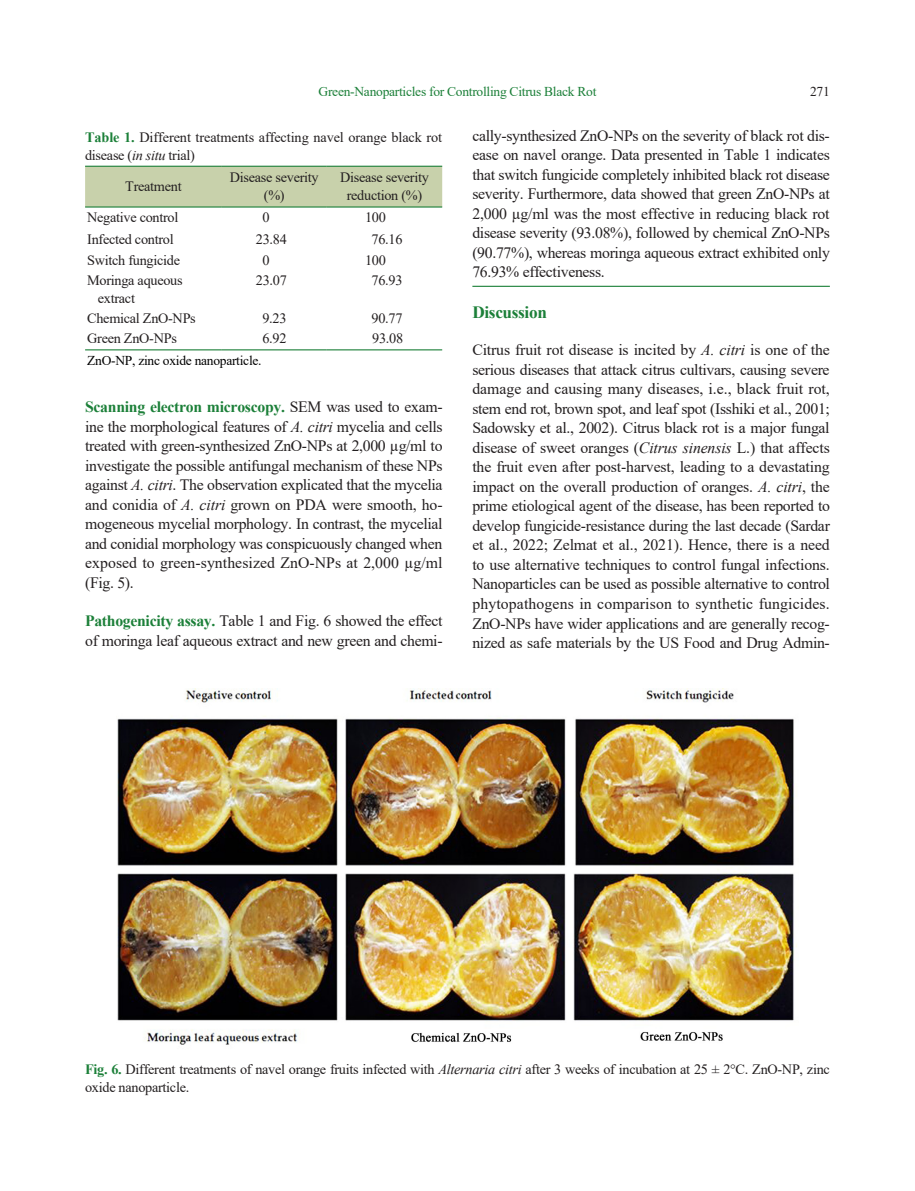
<style>
.page{position:relative;width:915px;height:1191px;background:#fff}
.page>*{position:absolute;margin:0;border:0;box-sizing:border-box;transform-origin:0 0}
.본문대{font:700 17.25px "Times New Roman";letter-spacing:-.02em;color:#1c8039}
.본문중{font:15.75px/19.5px "Times New Roman";letter-spacing:-.02em;color:#231f20;text-align:justify}
.본문-1{font:15.75px/19.5px "Times New Roman";letter-spacing:-.02em;color:#231f20;text-align:justify}
.그림표설명{font:14.25px/18px "Times New Roman";letter-spacing:-.02em;color:#231f20}
.표내용{font:14.25px/18px "Times New Roman";letter-spacing:-.02em;color:#231f20;text-align:center}
.표내용_왼쪽정렬_2줄{font:14.25px/18px "Times New Roman";letter-spacing:-.02em;color:#231f20}
.t1{font:13.5px "Times New Roman";letter-spacing:-.02em;color:#1c8039}
.표밑설명{font:13.5px "Times New Roman";letter-spacing:-.02em;color:#000}
.t2{font:13.5px "Times New Roman";color:#231f20}
.s1{font-weight:700;color:#1c8039}
.s2{font-style:italic}
</style>
<div class="page">
<hr style="left:472px;top:286px;width:357px;height:1px;background:#1c8039">
<div style="left:85px;top:167px;width:357px;height:39px;background:#c8d1ab"></div>
<hr style="left:85px;top:166px;width:137px;height:1px;background:#1c8039">
<hr style="left:222px;top:166px;width:104px;height:1px;background:#1c8039">
<hr style="left:326px;top:166px;width:116px;height:1px;background:#1c8039">
<hr style="left:85px;top:206px;width:137px;height:2px;background:#1c8039">
<hr style="left:222px;top:206px;width:104px;height:2px;background:#1c8039">
<hr style="left:326px;top:206px;width:116px;height:2px;background:#1c8039">
<hr style="left:85px;top:349px;width:137px;height:1px;background:#1c8039">
<hr style="left:222px;top:349px;width:104px;height:1px;background:#1c8039">
<hr style="left:326px;top:349px;width:116px;height:1px;background:#1c8039">
<img style="left:117px;top:688px;width:680px;height:357px">
<p class="t1" style="left:318px;top:82px;width:279px">Green-Nanoparticles for Controlling Citrus Black Rot</p>
<p class="t2" style="left:809px;top:82px;width:21px">271</p>
<p class="그림표설명" style="left:85px;top:127px;width:358px"><span class="s1">Table 1.</span> Different treatments affecting navel orange black rot disease (<span class="s2">in situ</span> trial)</p>
<p class="표내용" style="left:125px;top:177px;width:58px">Treatment</p>
<p class="표내용" style="left:230px;top:168px;width:90px">Disease severity (%)</p>
<p class="표내용" style="left:340px;top:168px;width:90px">Disease severity reduction (%)</p>
<p class="표내용_왼쪽정렬_2줄" style="left:87px;top:208px;width:93px">Negative control</p>
<p class="표내용" style="left:262px;top:208px;width:9px">0</p>
<p class="표내용" style="left:365px;top:208px;width:22px">100</p>
<p class="표내용_왼쪽정렬_2줄" style="left:87px;top:229px;width:88px">Infected control</p>
<p class="표내용" style="left:256px;top:229px;width:32px">23.84</p>
<p class="표내용" style="left:371px;top:229px;width:32px">76.16</p>
<p class="표내용_왼쪽정렬_2줄" style="left:87px;top:251px;width:94px">Switch fungicide</p>
<p class="표내용" style="left:262px;top:251px;width:9px">0</p>
<p class="표내용" style="left:365px;top:251px;width:22px">100</p>
<p class="표내용_왼쪽정렬_2줄" style="left:98px;top:270px;width:86px;text-indent:-11px">Moringa aqueous extract</p>
<p class="표내용" style="left:256px;top:270px;width:32px">23.07</p>
<p class="표내용" style="left:371px;top:270px;width:32px">76.93</p>
<p class="표내용_왼쪽정렬_2줄" style="left:87px;top:308px;width:110px">Chemical ZnO-NPs</p>
<p class="표내용" style="left:262px;top:308px;width:26px">9.23</p>
<p class="표내용" style="left:371px;top:308px;width:32px">90.77</p>
<p class="표내용" style="left:87px;top:329px;width:91px">Green ZnO-NPs</p>
<p class="표내용" style="left:262px;top:329px;width:26px">6.92</p>
<p class="표내용" style="left:372px;top:329px;width:32px">93.08</p>
<p class="표밑설명" style="left:87px;top:351px;width:176px">ZnO-NP, zinc oxide nanoparticle.</p>
<p class="본문중" style="left:85px;top:397px;width:359px"><span class="s1">Scanning electron microscopy.</span> SEM was used to exam&shy;ine the morphological features of <span class="s2">A. citri</span> mycelia and cells treated with green-synthesized ZnO-NPs at 2,000 µg/ml to investigate the possible antifungal mechanism of these NPs against <span class="s2">A. citri</span>. The observation explicated that the mycelia and conidia of <span class="s2">A. citri</span> grown on PDA were smooth, ho&shy;mogeneous mycelial morphology. In contrast, the mycelial and conidial morphology was conspicuously changed when exposed to green-synthesized ZnO-NPs at 2,000 µg/ml (Fig. 5).</p>
<p class="본문중" style="left:85px;top:611px;width:359px"><span class="s1">Pathogenicity assay.</span> Table 1 and Fig. 6 showed the effect of moringa leaf aqueous extract and new green and chemi-</p>
<p class="본문중" style="left:472px;top:125px;width:359px">cally-synthesized ZnO-NPs on the severity of black rot dis&shy;ease on navel orange. Data presented in Table 1 indicates that switch fungicide completely inhibited black rot disease severity. Furthermore, data showed that green ZnO-NPs at 2,000 µg/ml was the most effective in reducing black rot disease severity (93.08%), followed by chemical ZnO-NPs (90.77%), whereas moringa aqueous extract exhibited only 76.93% effectiveness.</p>
<p class="본문대" style="left:472px;top:300px;width:76px">Discussion</p>
<p class="본문-1" style="left:472px;top:340px;width:359px">Citrus fruit rot disease is incited by <span class="s2">A. citri</span> is one of the serious diseases that attack citrus cultivars, causing severe damage and causing many diseases, i.e., black fruit rot, stem end rot, brown spot, and leaf spot (Isshiki et al., 2001; Sadowsky et al., 2002). Citrus black rot is a major fungal disease of sweet oranges (<span class="s2">Citrus sinensis</span> L.) that affects the fruit even after post-harvest, leading to a devastating impact on the overall production of oranges. <span class="s2">A. citri</span>, the prime etiological agent of the disease, has been reported to develop fungicide-resistance during the last decade (Sardar et al., 2022; Zelmat et al., 2021). Hence, there is a need to use alternative techniques to control fungal infections.<br>Nanoparticles can be used as possible alternative to control phytopathogens in comparison to synthetic fungicides.<br>ZnO-NPs have wider applications and are generally recog&shy;nized as safe materials by the US Food and Drug Admin-</p>
<p class="그림표설명" style="left:85px;top:1060px;width:746px"><span class="s1">Fig. 6.</span> Different treatments of navel orange fruits infected with <span class="s2">Alternaria citri</span> after 3 weeks of incubation at 25 ± 2°C. ZnO-NP, zinc oxide nanoparticle.</p>
</div>
